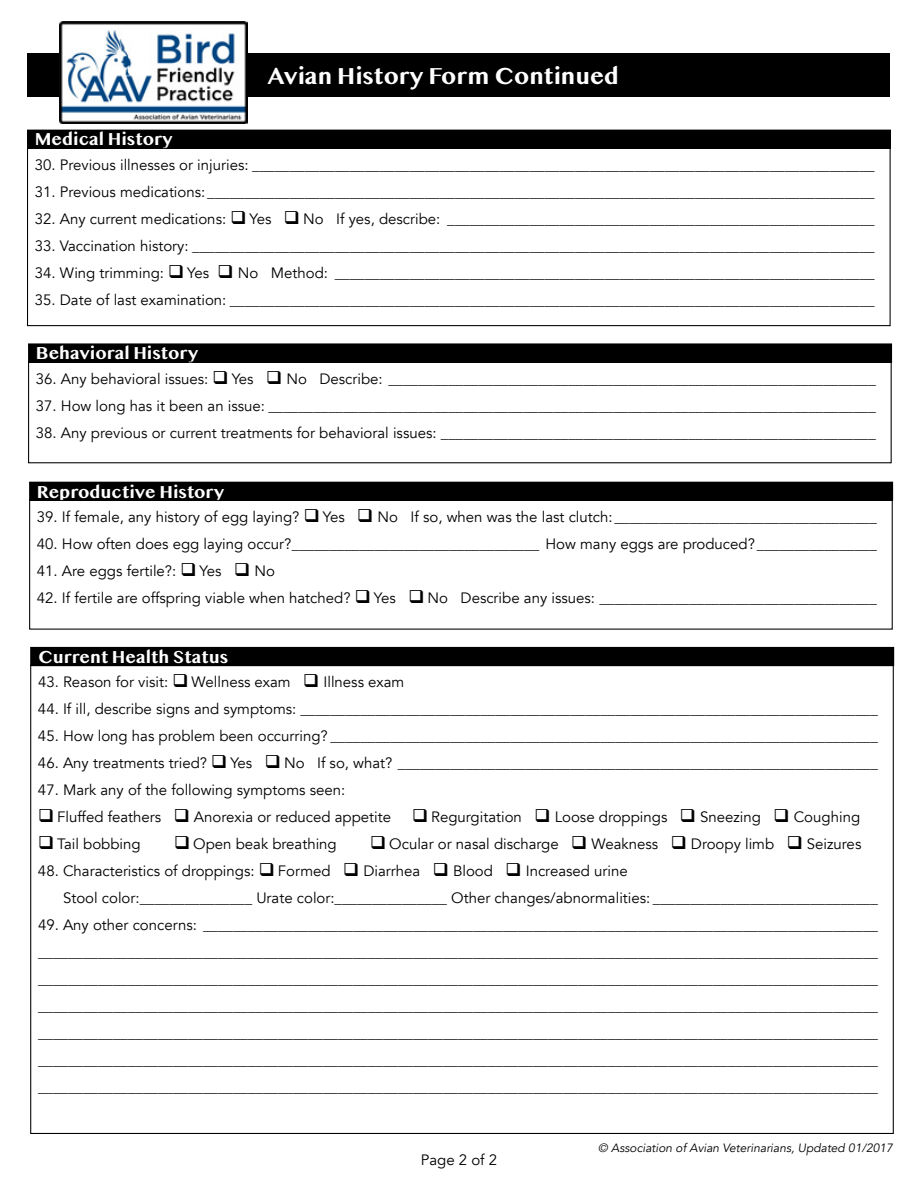
<style>
.page{position:relative;width:918px;height:1188px;background:#fff}
.page>*{position:absolute;margin:0;border:0;box-sizing:border-box;transform-origin:0 0}
.t1{font:700 24px "Sinhala MN";color:#fff}
.t2{font:700 18px "Sinhala MN";color:#fff}
.t3{font:15px/27px "Avenir";color:#000}
.t4{font:italic 12px "Avenir";color:#000}
</style>
<div class="page">
<div style="left:27px;top:53px;width:863px;height:44px;background:#000"></div>
<div style="left:28px;top:130px;width:862px;height:18px;background:#000"></div>
<div style="left:27px;top:130px;width:864px;height:19px;border:1px solid #000"></div>
<div style="left:29px;top:344px;width:863px;height:18px;background:#000"></div>
<div style="left:28px;top:343px;width:864px;height:20px;border:1px solid #000"></div>
<div style="left:30px;top:482px;width:863px;height:18px;background:#000"></div>
<div style="left:29px;top:482px;width:864px;height:19px;border:1px solid #000"></div>
<div style="left:31px;top:647px;width:863px;height:19px;background:#000"></div>
<img style="left:59px;top:21px;width:188px;height:102px">
<p class="t2" style="left:35px;top:131px;width:139px">Medical History</p>
<h1 class="t1" style="left:267px;top:65px;width:353px">Avian History Form Continued</h1>
<p class="t3" style="left:35px;top:152px;width:841px">30. Previous illnesses or injuries: ___________________________________________________________________________________</p>
<p class="t3" style="left:35px;top:179px;width:842px">31. Previous medications: _________________________________________________________________________________________</p>
<p class="t3" style="left:35px;top:206px;width:841px">32. Any current medications: ❑ Yes ❑ No If yes, describe: _________________________________________________________</p>
<p class="t3" style="left:35px;top:233px;width:841px">33. Vaccination history: ___________________________________________________________________________________________</p>
<p class="t3" style="left:35px;top:260px;width:842px">34. Wing trimming: ❑ Yes ❑ No Method: ________________________________________________________________________</p>
<p class="t3" style="left:35px;top:287px;width:842px">35. Date of last examination: ______________________________________________________________________________________</p>
<p class="t2" style="left:36px;top:345px;width:164px">Behavioral History</p>
<p class="t3" style="left:36px;top:365px;width:841px">36. Any behavioral issues: ❑ Yes ❑ No Describe: _________________________________________________________________</p>
<p class="t3" style="left:36px;top:392px;width:841px">37. How long has it been an issue: _________________________________________________________________________________</p>
<p class="t3" style="left:36px;top:419px;width:841px">38. Any previous or current treatments for behavioral issues: __________________________________________________________</p>
<p class="t2" style="left:37px;top:484px;width:189px">Reproductive History</p>
<p class="t3" style="left:37px;top:504px;width:842px">39. If female, any history of egg laying? ❑ Yes ❑ No If so, when was the last clutch:___________________________________</p>
<p class="t3" style="left:37px;top:531px;width:841px">40. How often does egg laying occur?_________________________________ How many eggs are produced? ________________</p>
<p class="t3" style="left:37px;top:558px;width:239px">41. Are eggs fertile?: ❑ Yes ❑ No</p>
<p class="t3" style="left:37px;top:585px;width:842px">42. If fertile are offspring viable when hatched? ❑ Yes ❑ No Describe any issues: _____________________________________</p>
<p class="t2" style="left:38px;top:649px;width:192px">Current Health Status</p>
<p class="t3" style="left:38px;top:669px;width:368px">43. Reason for visit: ❑ Wellness exam ❑ Illness exam</p>
<p class="t3" style="left:38px;top:696px;width:841px">44. If ill, describe signs and symptoms: _____________________________________________________________________________</p>
<p class="t3" style="left:38px;top:723px;width:841px">45. How long has problem been occurring? _________________________________________________________________________</p>
<p class="t3" style="left:38px;top:750px;width:842px">46. Any treatments tried? ❑ Yes ❑ No If so, what? ________________________________________________________________</p>
<p class="t3" style="left:38px;top:777px;width:309px">47. Mark any of the following symptoms seen:</p>
<p class="t3" style="left:38px;top:804px;width:824px">❑ Fluffed feathers ❑ Anorexia or reduced appetite ❑ Regurgitation ❑ Loose droppings ❑ Sneezing ❑ Coughing</p>
<p class="t3" style="left:38px;top:831px;width:104px">❑ Tail bobbing</p>
<p class="t3" style="left:174px;top:831px;width:164px">❑ Open beak breathing</p>
<p class="t3" style="left:370px;top:831px;width:493px">❑ Ocular or nasal discharge ❑ Weakness ❑ Droopy limb ❑ Seizures</p>
<p class="t3" style="left:63px;top:858px;width:816px;text-indent:-25px">48. Characteristics of droppings: ❑ Formed ❑ Diarrhea ❑ Blood ❑ Increased urine<br>Stool color:_______________ Urate color:_______________ Other changes/abnormalities: ______________________________</p>
<p class="t3" style="left:38px;top:912px;width:841px;text-align:justify">49. Any other concerns: __________________________________________________________________________________________ ________________________________________________________________________________________________________________ ________________________________________________________________________________________________________________ ________________________________________________________________________________________________________________ ________________________________________________________________________________________________________________ ________________________________________________________________________________________________________________ ________________________________________________________________________________________________________________</p>
<p class="t3" style="left:421px;top:1147px;width:78px">Page 2 of 2</p>
<p class="t4" style="left:598px;top:1141px;width:296px">© Association of Avian Veterinarians, Updated 01/2017</p>
</div>
